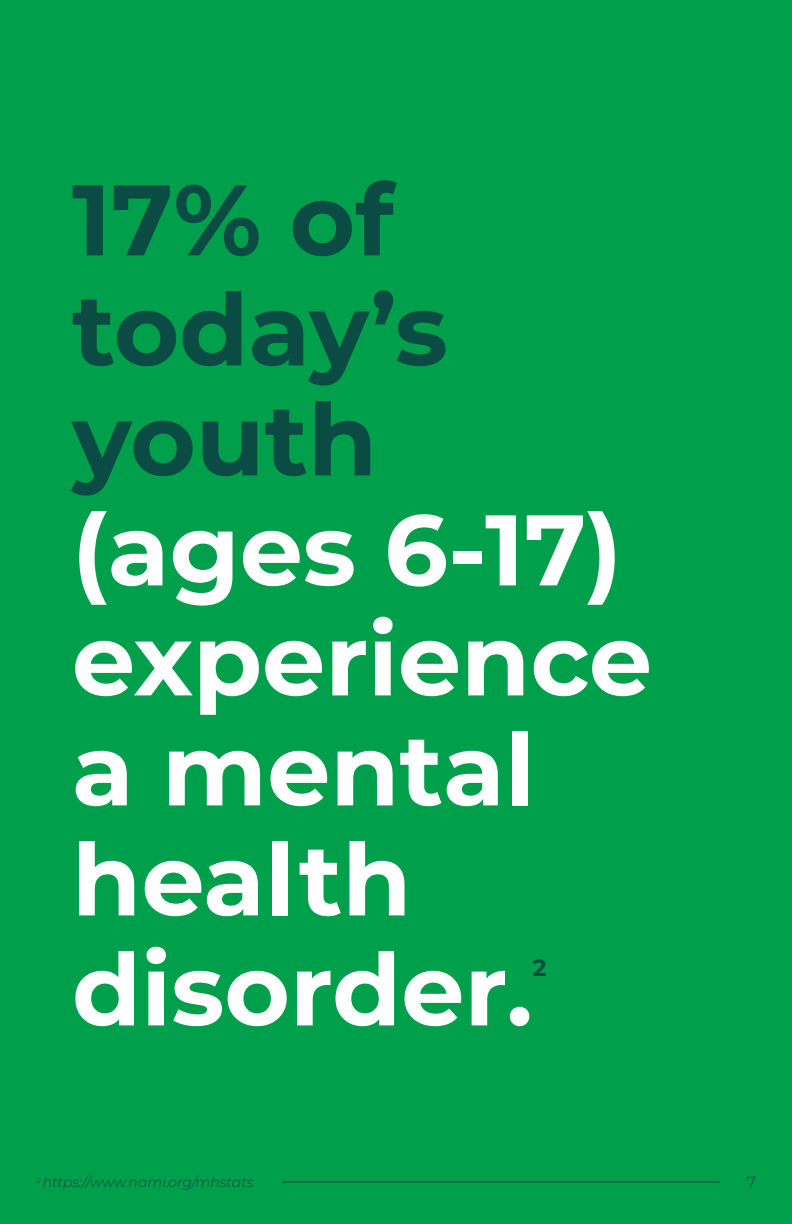
<style>
.page{position:relative;width:792px;height:1224px;background:#009f4b}
.page>*{position:absolute;margin:0;border:0;box-sizing:border-box;transform-origin:0 0}
.Body_Copy___Roboto_Light___10pt___75__bl{font:700 100px/110px "Montserrat";color:#fff}
.Body_Copy___Roboto_Light___10pt___75__bl-2{font:700 23.4px "Montserrat";color:#0a4b44}
.t1{font:300 16px "Montserrat";color:#0a4b44}
.Body_Copy___Roboto_Light___10pt___75__bl-3{font:italic 300 14px "Montserrat";color:#0a4b44}
.s1{color:#0a4b44}
</style>
<div class="page">
<hr style="left:282px;top:1182px;width:438px;height:1px;background:#0a4b44">
<p class="Body_Copy___Roboto_Light___10pt___75__bl" style="left:72px;top:162px;width:582px"><span class="s1">17% of today’s youth </span>(ages 6-17) experience a mental health disorder.</p>
<p class="Body_Copy___Roboto_Light___10pt___75__bl-2" style="left:533px;top:952px;width:15px">2</p>
<p class="Body_Copy___Roboto_Light___10pt___75__bl-3" style="left:36px;top:1173px;width:219px"><sup>2</sup> https://www.nami.org/mhstats</p>
<p class="t1" style="left:747px;top:1172px;width:11px">7</p>
</div>
